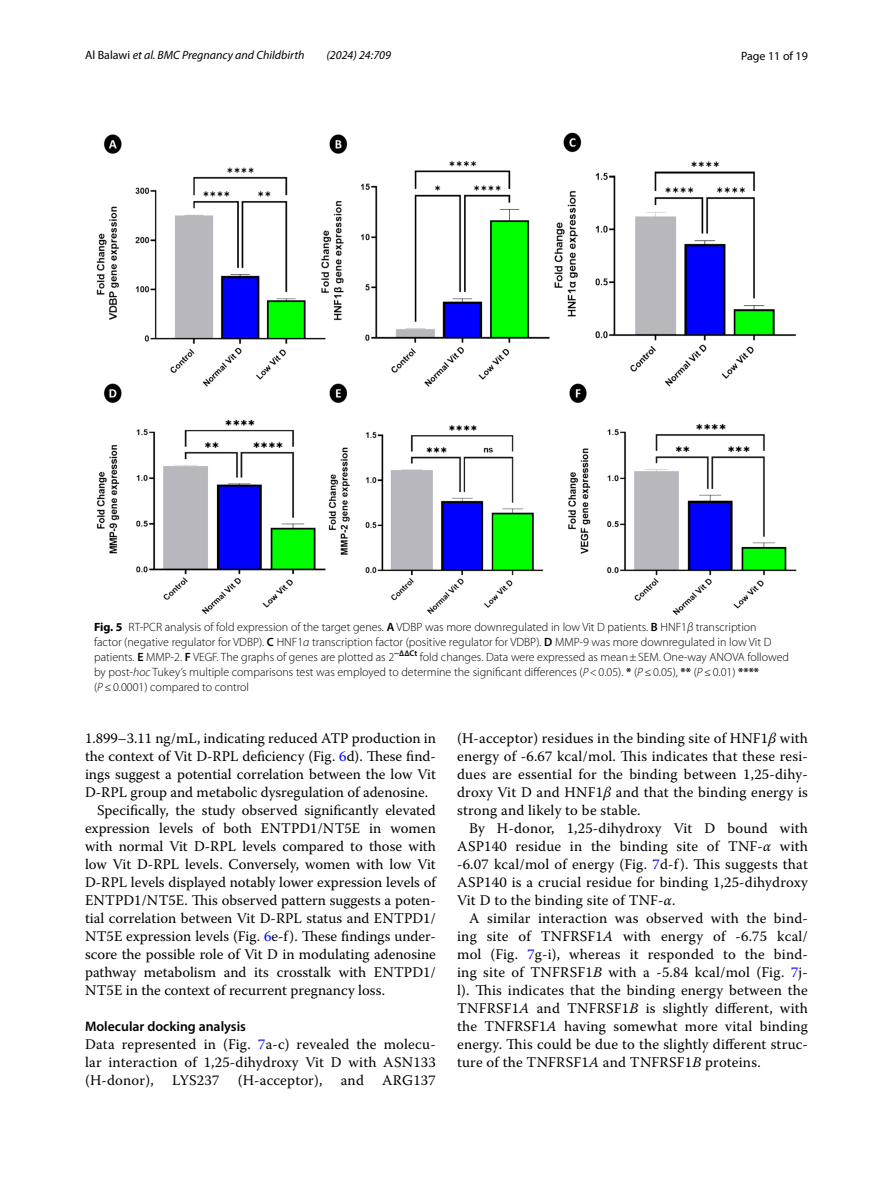
<style>
.page{position:relative;width:893px;height:1187px;background:#fff}
.page>*{position:absolute;margin:0;border:0;box-sizing:border-box;transform-origin:0 0}
.t1{font:14.7px/18px "Warnock Pro";color:#000;text-align:justify}
.t2{font:600 13.8px "Myriad Pro";color:#000}
.t3{font:300 12px/15px "Myriad Pro";color:#000}
.t4{font:italic 12px "Myriad Pro";color:#000}
.t5{font:12px "Myriad Pro";color:#000}
.s1{font-style:normal}
.s2{font-weight:700}
.s3{font-weight:600}
.s4{font-style:italic}
.s5{color:#00f}
</style>
<div class="page">
<img style="left:96px;top:133px;width:701px;height:482px">
<p class="t4" style="left:85px;top:48px;width:221px"><span class="s1">Al Balawi</span> et al. BMC Pregnancy and Childbirth</p>
<p class="t4" style="left:326px;top:48px;width:66px">(2024) 24:709</p>
<p class="t5" style="left:741px;top:48px;width:68px">Page 11 of 19</p>
<p class="t3" style="left:94px;top:619px;width:697px"><span class="s2">Fig. 5</span> RT-PCR analysis of fold expression of the target genes. <span class="s3">A</span> VDBP was more downregulated in low Vit D patients. <span class="s3">B</span> HNF1<span class="s4">β</span> transcription<br>factor (negative regulator for VDBP). <span class="s3">C</span> HNF1<span class="s4">α</span> transcription factor (positive regulator for VDBP). <span class="s3">D</span> MMP-9 was more downregulated in low Vit D patients. <span class="s3">E</span> MMP-2. <span class="s3">F</span> VEGF. The graphs of genes are plotted as -2<sup>−∆∆Ct</sup> fold changes. Data were expressed as mean±SEM. One-way ANOVA followed by post-<span class="s4">hoc</span> Tukey’s multiple comparisons test was employed to determine the significant differences (<span class="s4">P</span>&lt;0.05). <span class="s3">*</span> (<span class="s4">P</span>≤0.05), <span class="s3">**</span> (<span class="s4">P</span>≤0.01) <span class="s3">**** </span>(<span class="s4">P</span>≤0.0001) compared to control</p>
<p class="t1" style="left:85px;top:728px;width:352px">1.899–3.11 ng/mL, indicating reduced ATP production in</p>
<p class="t1" style="left:85px;top:746px;width:352px">the context of Vit D-RPL deficiency (Fig. <span class="s5">6</span>d). These find-</p>
<p class="t1" style="left:85px;top:764px;width:352px">ings suggest a potential correlation between the low Vit</p>
<p class="t1" style="left:85px;top:782px;width:345px">D-RPL group and metabolic dysregulation of adenosine.</p>
<p class="t1" style="left:97px;top:800px;width:340px">Specifically, the study observed significantly elevated</p>
<p class="t1" style="left:85px;top:818px;width:352px">expression levels of both ENTPD1/NT5E in women</p>
<p class="t1" style="left:85px;top:836px;width:352px">with normal Vit D-RPL levels compared to those with</p>
<p class="t1" style="left:85px;top:854px;width:352px">low Vit D-RPL levels. Conversely, women with low Vit</p>
<p class="t1" style="left:85px;top:872px;width:352px">D-RPL levels displayed notably lower expression levels of</p>
<p class="t1" style="left:85px;top:890px;width:352px">ENTPD1/NT5E. This observed pattern suggests a poten-</p>
<p class="t1" style="left:85px;top:908px;width:352px">tial correlation between Vit D-RPL status and ENTPD1/</p>
<p class="t1" style="left:85px;top:926px;width:352px">NT5E expression levels (Fig. <span class="s5">6</span>e-f). These findings under-</p>
<p class="t1" style="left:85px;top:944px;width:352px">score the possible role of Vit D in modulating adenosine</p>
<p class="t1" style="left:85px;top:962px;width:352px">pathway metabolism and its crosstalk with ENTPD1/</p>
<p class="t1" style="left:85px;top:980px;width:302px">NT5E in the context of recurrent pregnancy loss.</p>
<p class="t2" style="left:85px;top:1017px;width:162px">Molecular docking analysis</p>
<p class="t1" style="left:85px;top:1034px;width:352px">Data represented in (Fig. <span class="s5">7</span>a-c) revealed the molecu&shy;lar interaction of 1,25-dihydroxy Vit D with ASN133 (H-donor), LYS237 (H-acceptor), and ARG137</p>
<p class="t1" style="left:457px;top:728px;width:352px">(H-acceptor) residues in the binding site of HNF1<span class="s4">β</span> with energy of -6.67 kcal/mol. This indicates that these resi&shy;dues are essential for the binding between 1,25-dihy&shy;droxy Vit D and HNF1<span class="s4">β</span> and that the binding energy is strong and likely to be stable.</p>
<p class="t1" style="left:457px;top:818px;width:352px;text-indent:12px">By H-donor, 1,25-dihydroxy Vit D bound with ASP140 residue in the binding site of TNF-<span class="s4">α</span> with -6.07 kcal/mol of energy (Fig. <span class="s5">7</span>d-f). This suggests that ASP140 is a crucial residue for binding 1,25-dihydroxy Vit D to the binding site of TNF-<span class="s4">α</span>.</p>
<p class="t1" style="left:457px;top:908px;width:352px;text-indent:12px">A similar interaction was observed with the bind&shy;ing site of TNFRSF1<span class="s4">A</span> with energy of -6.75 kcal/ mol (Fig. <span class="s5">7</span>g-i), whereas it responded to the bind&shy;ing site of TNFRSF1<span class="s4">B</span> with a -5.84 kcal/mol (Fig. <span class="s5">7</span>j&shy;l). This indicates that the binding energy between the TNFRSF1<span class="s4">A</span> and TNFRSF1<span class="s4">B</span> is slightly different, with the TNFRSF1<span class="s4">A</span> having somewhat more vital binding energy. This could be due to the slightly different struc&shy;ture of the TNFRSF1<span class="s4">A</span> and TNFRSF1<span class="s4">B</span> proteins.</p>
</div>
